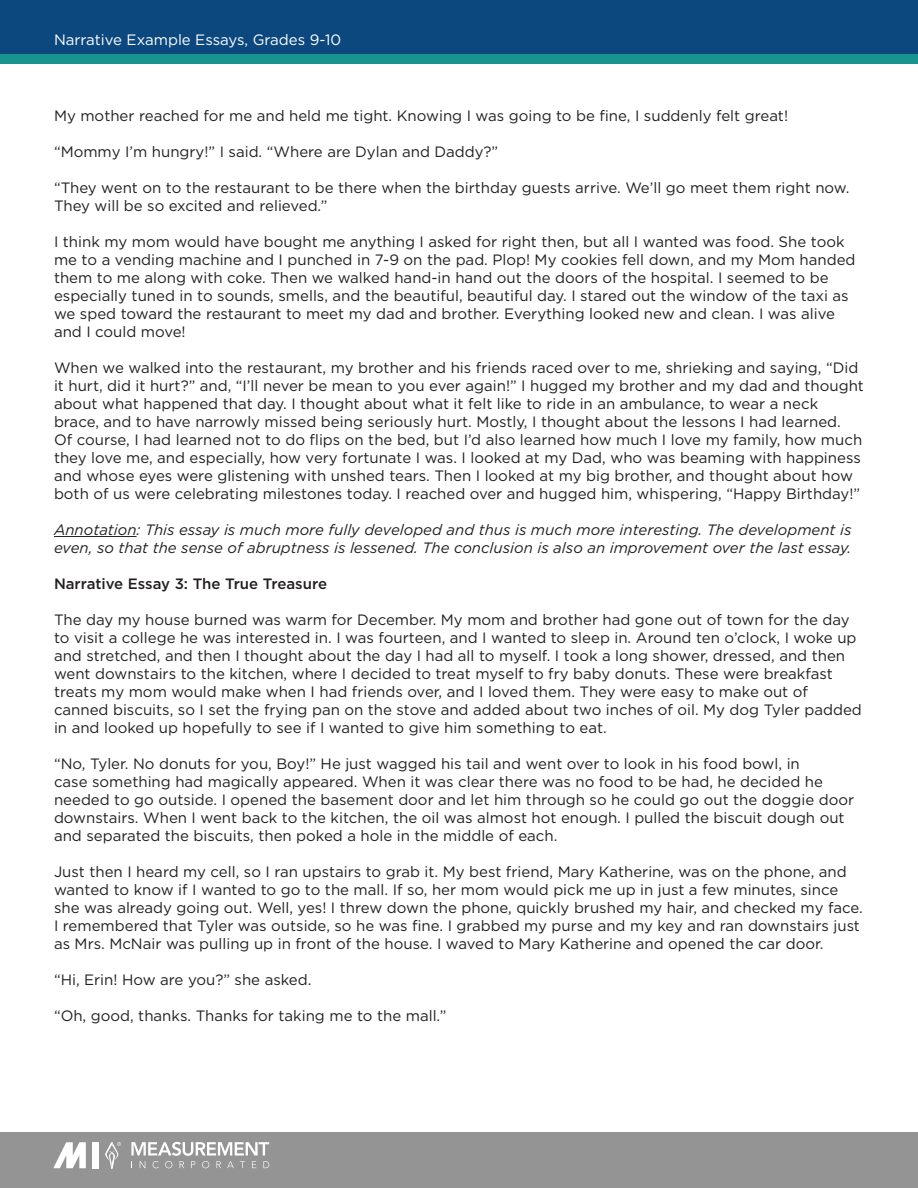
<style>
.page{position:relative;width:918px;height:1188px;background:#fff}
.page>*{position:absolute;margin:0;border:0;box-sizing:border-box;transform-origin:0 0}
.t1{font:15px/18px "Gotham";color:#231f20}
.t2{font:italic 15px/18px "Gotham";color:#231f20}
.t3{font:15px "Gotham";color:#fff}
.t4{font:500 15px "Gotham";color:#231f20}
</style>
<div class="page">
<div style="left:0;top:0;width:918px;height:54px;background:#0c487e"></div>
<div style="left:0;top:54px;width:918px;height:10px;background:#199390"></div>
<div style="left:0;top:1133px;width:918px;height:55px;background:#949494"></div>
<div style="left:92px;top:1142px;width:7px;height:26px;background:#fff"></div>
<svg style="left:53px;top:1142px;width:33px;height:26px"></svg>
<svg style="left:131px;top:1142px;width:138px;height:26px"></svg>
<svg style="left:105px;top:1142px;width:16px;height:27px"></svg>
<hr style="left:54px;top:536px;width:83px;height:1px;background:#231f20">
<p class="t3" style="left:54px;top:31px;width:289px">Narrative Example Essays, Grades 9-10</p>
<p class="t1" style="left:54px;top:106px;width:736px">My mother reached for me and held me tight. Knowing I was going to be fine, I suddenly felt great!</p>
<p class="t1" style="left:54px;top:142px;width:446px">“Mommy I’m hungry!” I said. “Where are Dylan and Daddy?”</p>
<p class="t1" style="left:54px;top:178px;width:797px">“They went on to the restaurant to be there when the birthday guests arrive. We’ll go meet them right now.<br>They will be so excited and relieved.”</p>
<p class="t1" style="left:54px;top:232px;width:803px">I think my mom would have bought me anything I asked for right then, but all I wanted was food. She took me to a vending machine and I punched in 7-9 on the pad. Plop! My cookies fell down, and my Mom handed them to me along with coke. Then we walked hand-in hand out the doors of the hospital. I seemed to be especially tuned in to sounds, smells, and the beautiful, beautiful day. I stared out the window of the taxi as we sped toward the restaurant to meet my dad and brother. Everything looked new and clean. I was alive and I could move!</p>
<p class="t1" style="left:54px;top:358px;width:812px">When we walked into the restaurant, my brother and his friends raced over to me, shrieking and saying, “Did it hurt, did it hurt?” and, “I’ll never be mean to you ever again!” I hugged my brother and my dad and thought about what happened that day. I thought about what it felt like to ride in an ambulance, to wear a neck brace, and to have narrowly missed being seriously hurt. Mostly, I thought about the lessons I had learned.<br>Of course, I had learned not to do flips on the bed, but I’d also learned how much I love my family, how much they love me, and especially, how very fortunate I was. I looked at my Dad, who was beaming with happiness and whose eyes were glistening with unshed tears. Then I looked at my big brother, and thought about how both of us were celebrating milestones today. I reached over and hugged him, whispering, “Happy Birthday!”</p>
<p class="t2" style="left:54px;top:520px;width:799px">Annotation: This essay is much more fully developed and thus is much more interesting. The development is even, so that the sense of abruptness is lessened. The conclusion is also an improvement over the last essay.</p>
<p class="t4" style="left:54px;top:575px;width:275px">Narrative Essay 3: The True Treasure</p>
<p class="t1" style="left:54px;top:610px;width:809px">The day my house burned was warm for December. My mom and brother had gone out of town for the day to visit a college he was interested in. I was fourteen, and I wanted to sleep in. Around ten o’clock, I woke up and stretched, and then I thought about the day I had all to myself. I took a long shower, dressed, and then went downstairs to the kitchen, where I decided to treat myself to fry baby donuts. These were breakfast treats my mom would make when I had friends over, and I loved them. They were easy to make out of canned biscuits, so I set the frying pan on the stove and added about two inches of oil. My dog Tyler padded in and looked up hopefully to see if I wanted to give him something to eat.</p>
<p class="t1" style="left:54px;top:754px;width:802px">“No, Tyler. No donuts for you, Boy!” He just wagged his tail and went over to look in his food bowl, in<br>case something had magically appeared. When it was clear there was no food to be had, he decided he needed to go outside. I opened the basement door and let him through so he could go out the doggie door downstairs. When I went back to the kitchen, the oil was almost hot enough. I pulled the biscuit dough out and separated the biscuits, then poked a hole in the middle of each.</p>
<p class="t1" style="left:54px;top:862px;width:810px">Just then I heard my cell, so I ran upstairs to grab it. My best friend, Mary Katherine, was on the phone, and wanted to know if I wanted to go to the mall. If so, her mom would pick me up in just a few minutes, since she was already going out. Well, yes! I threw down the phone, quickly brushed my hair, and checked my face.<br>I remembered that Tyler was outside, so he was fine. I grabbed my purse and my key and ran downstairs just as Mrs. McNair was pulling up in front of the house. I waved to Mary Katherine and opened the car door.</p>
<p class="t1" style="left:54px;top:970px;width:259px">“Hi, Erin! How are you?” she asked.</p>
<p class="t1" style="left:54px;top:1006px;width:394px">“Oh, good, thanks. Thanks for taking me to the mall.”</p>
</div>
